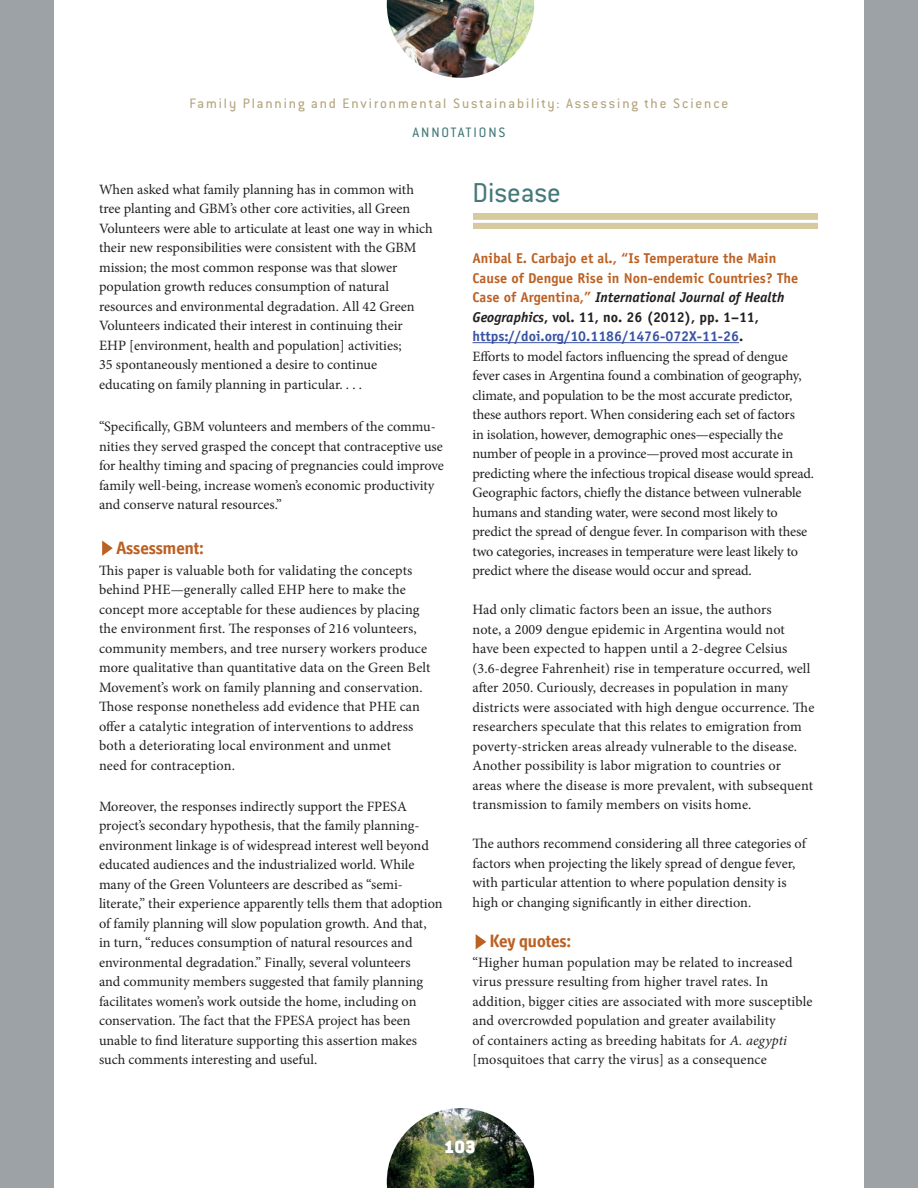
<style>
.page{position:relative;width:918px;height:1188px;background:#fff}
.page>*{position:absolute;margin:0;border:0;box-sizing:border-box;transform-origin:0 0}
.t1{font:30px "Conduit ITC Std";color:#46797b}
.t2{font:900 19.5px "Conduit ITC Std";color:#fff}
.t3{font:700 18px "Officina Display ITC Std";color:#bc6124}
.t4{font:15px "Conduit ITC Std";letter-spacing:.13em;color:#b3a37c}
.t5{font:15px "Conduit ITC Std";letter-spacing:.13em;color:#46797b}
.t6{font:14.25px/19.5px "Minion Pro";color:#231f20}
.t7{font:700 14.25px/19.5px "Officina Sans";color:#bc6124}
.s1{font-style:italic;color:#231f20}
.s2{color:#231f20}
.s3{color:#3953a4}
.s4{font-style:italic}
</style>
<div class="page">
<div style="left:0;top:0;width:54px;height:1188px;background:#9da2a7"></div>
<div style="left:864px;top:0;width:54px;height:1188px;background:#9da2a7"></div>
<img style="left:387px;top:0;width:147px;height:78px">
<img style="left:387px;top:1108px;width:147px;height:80px">
<svg style="left:102px;top:540px;width:11px;height:16px"></svg>
<hr style="left:472px;top:342px;width:267px;height:1px;background:#3953a4">
<div style="left:473px;top:214px;width:345px;height:15px;background:#d6ca9e"></div>
<hr style="left:472px;top:220px;width:347px;height:3px;background:#fff">
<svg style="left:476px;top:934px;width:10px;height:15px"></svg>
<p class="t4" style="left:190px;top:95px;width:540px">Family Planning and Environmental Sustainability: Assessing the Science</p>
<p class="t5" style="left:412px;top:123px;width:95px">ANNOTATIONS</p>
<p class="t6" style="left:99px;top:180px;width:335px">When asked what family planning has in common with tree planting and GBM’s other core activities, all Green Volunteers were able to articulate at least one way in which their new responsibilities were consistent with the GBM mission; the most common response was that slower population growth reduces consumption of natural resources and environmental degradation. All 42 Green Volunteers indicated their interest in continuing their EHP [environment, health and population] activities;<br>35 spontaneously mentioned a desire to continue educating on family planning in particular. . . .</p>
<p class="t6" style="left:99px;top:417px;width:347px">“Specifically, GBM volunteers and members of the commu&shy;nities they served grasped the concept that contraceptive use for healthy timing and spacing of pregnancies could improve family well-being, increase women’s economic productivity and conserve natural resources.”</p>
<p class="t3" style="left:116px;top:537px;width:89px">Assessment:</p>
<p class="t6" style="left:99px;top:561px;width:333px">This paper is valuable both for validating the concepts behind PHE—generally called EHP here to make the concept more acceptable for these audiences by placing the environment first. The responses of 216 volunteers, community members, and tree nursery workers produce more qualitative than quantitative data on the Green Belt Movement’s work on family planning and conservation.<br>Those response nonetheless add evidence that PHE can offer a catalytic integration of interventions to address both a deteriorating local environment and unmet<br>need for contraception.</p>
<p class="t6" style="left:99px;top:796px;width:345px">Moreover, the responses indirectly support the FPESA project’s secondary hypothesis, that the family planning&shy;environment linkage is of widespread interest well beyond educated audiences and the industrialized world. While many of the Green Volunteers are described as “semi&shy;literate,” their experience apparently tells them that adoption of family planning will slow population growth. And that,<br>in turn, “reduces consumption of natural resources and environmental degradation.” Finally, several volunteers<br>and community members suggested that family planning facilitates women’s work outside the home, including on conservation. The fact that the FPESA project has been unable to find literature supporting this assertion makes such comments interesting and useful.</p>
<h1 class="t1" style="left:472px;top:175px;width:90px">Disease</h1>
<p class="t7" style="left:472px;top:248px;width:327px">Anibal E. Carbajo et al., “Is Temperature the Main Cause of Dengue Rise in Non-endemic Countries? The Case of Argentina,” <span class="s1">International Journal of Health Geographics</span><span class="s2">, vol. 11, no. 26 (2012), pp. 1–11, </span><span class="s3">https://doi.org/10.1186/1476-072X-11-26</span><span class="s2">.</span></p>
<p class="t6" style="left:472px;top:346px;width:343px">Efforts to model factors influencing the spread of dengue fever cases in Argentina found a combination of geography, climate, and population to be the most accurate predictor, these authors report. When considering each set of factors<br>in isolation, however, demographic ones—especially the number of people in a province—proved most accurate in predicting where the infectious tropical disease would spread.<br>Geographic factors, chiefly the distance between vulnerable humans and standing water, were second most likely to predict the spread of dengue fever. In comparison with these two categories, increases in temperature were least likely to predict where the disease would occur and spread.</p>
<p class="t6" style="left:472px;top:600px;width:343px">Had only climatic factors been an issue, the authors<br>note, a 2009 dengue epidemic in Argentina would not have been expected to happen until a 2-degree Celsius (3.6-degree Fahrenheit) rise in temperature occurred, well after 2050. Curiously, decreases in population in many districts were associated with high dengue occurrence. The researchers speculate that this relates to emigration from poverty-stricken areas already vulnerable to the disease.<br>Another possibility is labor migration to countries or<br>areas where the disease is more prevalent, with subsequent transmission to family members on visits home.</p>
<p class="t6" style="left:472px;top:834px;width:335px">The authors recommend considering all three categories of factors when projecting the likely spread of dengue fever, with particular attention to where population density is high or changing significantly in either direction.</p>
<p class="t3" style="left:490px;top:931px;width:83px">Key quotes:</p>
<p class="t6" style="left:472px;top:953px;width:342px">“Higher human population may be related to increased virus pressure resulting from higher travel rates. In addition, bigger cities are associated with more susceptible and overcrowded population and greater availability<br>of containers acting as breeding habitats for <span class="s4">A. aegypti </span>[mosquitoes that carry the virus] as a consequence</p>
<h2 class="t2" style="left:444px;top:1136px;width:33px">103</h2>
</div>
